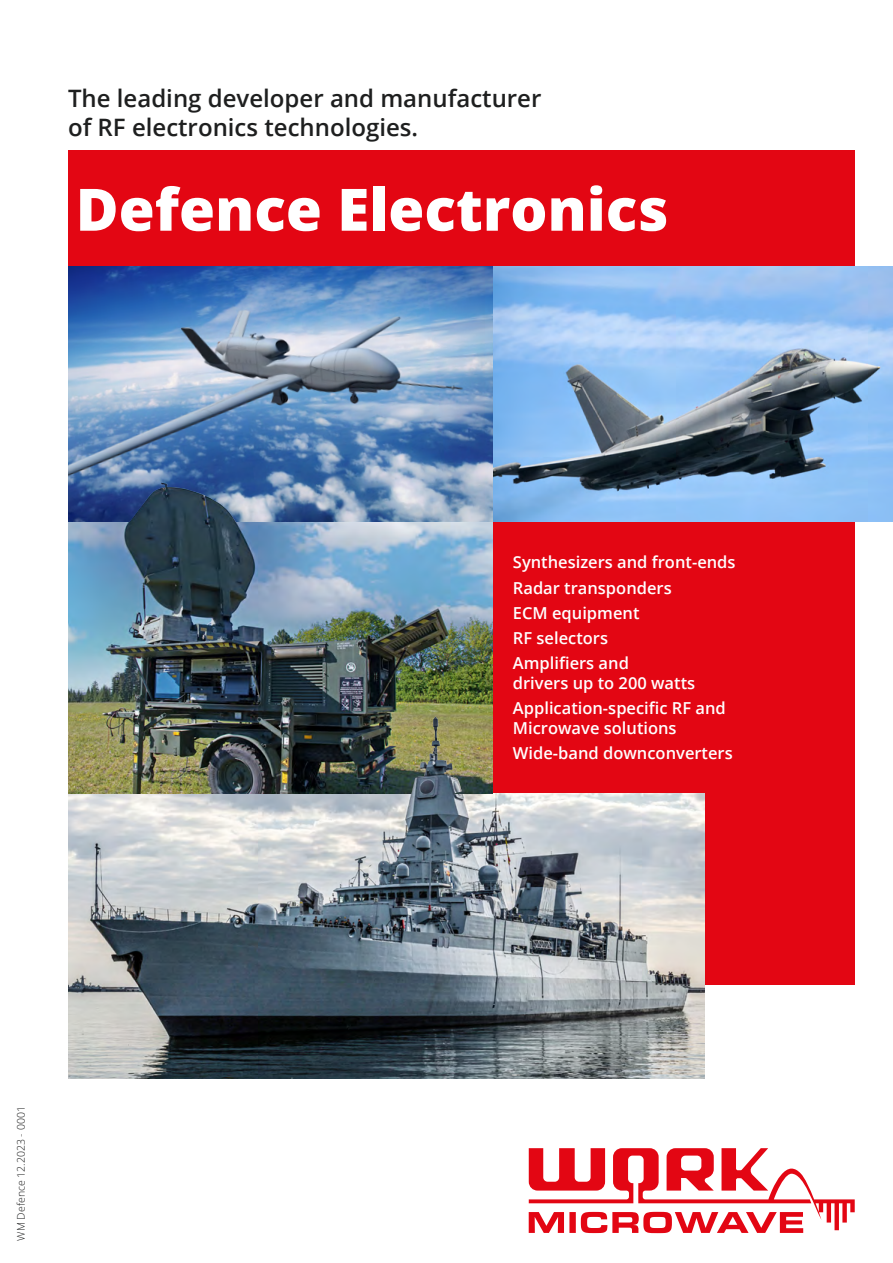
<style>
.page{position:relative;width:893px;height:1263px;background:#fff}
.page>*{position:absolute;margin:0;border:0;box-sizing:border-box;transform-origin:0 0}
.t1{font:800 58.5px "Open Sans";color:#fff}
.t2{font:600 24px/28.8px "Open Sans";color:#1e1f1f}
.t3{font:600 16.5px/25.2px "Open Sans";color:#fff}
.t4{font:300 10.5px "Open Sans";color:#1e1f1f}
</style>
<div class="page">
<svg style="left:529px;top:1148px;width:326px;height:85px"></svg>
<div style="left:68px;top:150px;width:787px;height:834px;background:#e30613"></div>
<img style="left:492px;top:267px;width:401px;height:255px">
<img style="left:68px;top:793px;width:636px;height:285px">
<img style="left:68px;top:267px;width:424px;height:526px">
<img style="left:408px;top:716px;width:54px;height:90px">
<img style="left:128px;top:483px;width:126px;height:76px">
<h2 class="t2" style="left:68px;top:83px;width:475px">The leading developer and manufacturer of RF electronics technologies.</h2>
<h1 class="t1" style="left:76px;top:165px;width:594px">Defence Electronics</h1>
<p class="t3" style="left:513px;top:549px;width:224px">Synthesizers and front-ends<br>Radar transponders<br>ECM equipment<br>RF selectors<br>Amplifiers and</p>
<p class="t3" style="left:513px;top:670px;width:214px">drivers up to 200 watts<br>Application-specific RF and</p>
<p class="t3" style="left:513px;top:715px;width:221px">Microwave solutions<br>Wide-band downconverters</p>
<p class="t4" style="left:14px;top:1241px;width:136px;rotate:-90deg">WM Defence 12.2023 - 0001</p>
</div>
